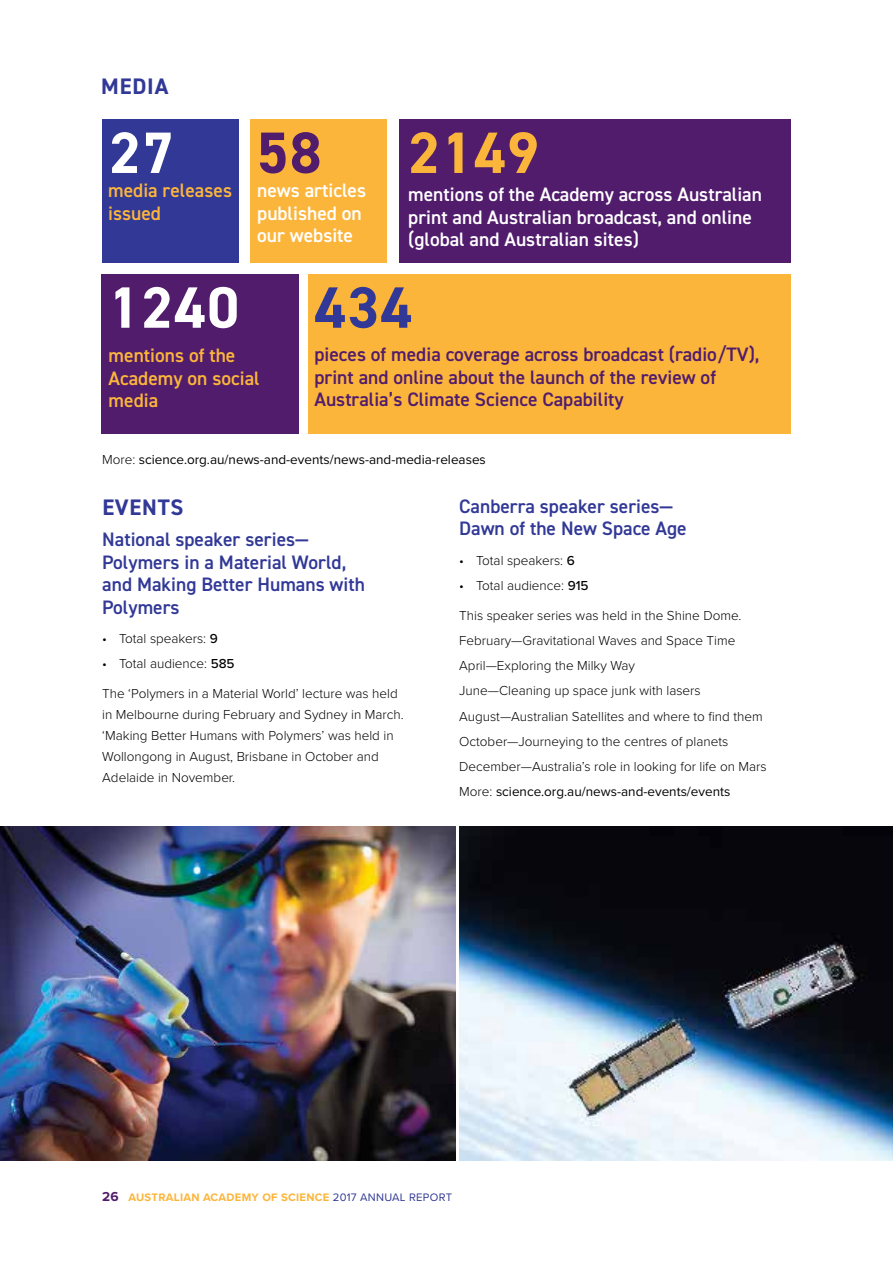
<style>
.page{position:relative;width:893px;height:1263px;background:#fff}
.page>*{position:absolute;margin:0;border:0;box-sizing:border-box;transform-origin:0 0}
.t1{font:700 58.5px "DIN2014";letter-spacing:.025em;color:#fff}
.t2{font:700 58.5px "DIN2014";color:#fcb53b}
.t3{font:700 58.5px "DIN2014";color:#313896}
.t4{font:700 58.5px "DIN2014";color:#511c6c}
.t5{font:700 22.5px "DIN2014";letter-spacing:.035em;color:#313896}
.t6{font:600 19.5px/22.5px "DIN2014";color:#fff}
.t7{font:600 19.5px/22.5px "DIN2014";color:#511c6c}
.t8{font:600 19.5px/22.5px "DIN2014";color:#313896}
.t9{font:600 19.5px/22.5px "DIN2014";color:#fcb53b}
.t10{font:300 13.5px/25.2px "Proxima Nova";color:#000}
.t11{font:13.5px "Proxima Nova";color:#000}
.t12{font:700 11.25px "Proxima Nova";letter-spacing:.025em;color:#fcb53b}
.s1{font-weight:300}
.s2{font-weight:500}
.s3{font-weight:400}
.s4{font-size:13.5px;color:#511c6c}
.s5{font-weight:400;color:#313896}
</style>
<div class="page">
<div style="left:102px;top:119px;width:136px;height:144px;background:#313896"></div>
<div style="left:250px;top:119px;width:136px;height:144px;background:#fcb53b"></div>
<div style="left:399px;top:119px;width:392px;height:144px;background:#511c6c"></div>
<div style="left:101px;top:274px;width:198px;height:160px;background:#511c6c"></div>
<div style="left:308px;top:274px;width:483px;height:160px;background:#fcb53b"></div>
<img style="left:0;top:826px;width:455px;height:334px">
<img style="left:459px;top:826px;width:434px;height:335px">
<h2 class="t5" style="left:101px;top:71px;width:69px">MEDIA</h2>
<h1 class="t1" style="left:109px;top:114px;width:66px">27</h1>
<h1 class="t4" style="left:257px;top:114px;width:66px">58</h1>
<h1 class="t2" style="left:408px;top:114px;width:132px">2149</h1>
<h3 class="t9" style="left:108px;top:179px;width:125px">media releases issued</h3>
<h3 class="t6" style="left:257px;top:179px;width:110px">news articles published on our website</h3>
<h3 class="t6" style="left:408px;top:183px;width:355px">mentions of the Academy across Australian print and Australian broadcast, and online (global and Australian sites)</h3>
<h1 class="t1" style="left:108px;top:269px;width:132px">1240</h1>
<h1 class="t3" style="left:315px;top:269px;width:99px">434</h1>
<h3 class="t9" style="left:109px;top:344px;width:153px">mentions of the<br>Academy on social media</h3>
<h3 class="t7" style="left:314px;top:343px;width:447px">pieces of media coverage across broadcast (radio/TV), print and online about the launch of the review of<br>Australia’s Climate Science Capability</h3>
<p class="t11" style="left:102px;top:450px;width:385px"><span class="s1">More:</span> science.org.au/news-and-events/news-and-media-releases</p>
<h3 class="t8" style="left:459px;top:494px;width:229px">Canberra speaker series—<br>Dawn of the New Space Age</h3>
<p class="t10" style="left:459px;top:547px;width:117px">• Total speakers: <span class="s2">6</span></p>
<p class="t10" style="left:459px;top:570px;width:284px;line-height:29.5px">• Total audience: <span class="s2">915<br></span>This speaker series was held in the Shine Dome.</p>
<p class="t10" style="left:459px;top:627px;width:309px">February—Gravitational Waves and Space Time April—Exploring the Milky Way<br>June—Cleaning up space junk with lasers August—Australian Satellites and where to find them October—Journeying to the centres of planets December—Australia’s role in looking for life on Mars More: <span class="s3">science.org.au/news-and-events/events</span></p>
<h2 class="t5" style="left:102px;top:492px;width:83px">EVENTS</h2>
<h3 class="t8" style="left:102px;top:528px;width:264px">National speaker series—<br>Polymers in a Material World, and Making Better Humans with<br>Polymers</h3>
<p class="t10" style="left:102px;top:625px;width:117px">• Total speakers: <span class="s2">9</span></p>
<p class="t10" style="left:102px;top:648px;width:297px;line-height:29.5px">• Total audience: <span class="s2">585<br></span>The ‘Polymers in a Material World’ lecture was held</p>
<p class="t10" style="left:102px;top:703px;width:303px;line-height:21px">in Melbourne during February and Sydney in March. ‘Making Better Humans with Polymers’ was held in Wollongong in August, Brisbane in October and Adelaide in November.</p>
<p class="t12" style="left:102px;top:1189px;width:352px"><span class="s4">26</span> AUSTRALIAN ACADEMY OF SCIENCE <span class="s5">2017 ANNUAL REPORT</span></p>
</div>
